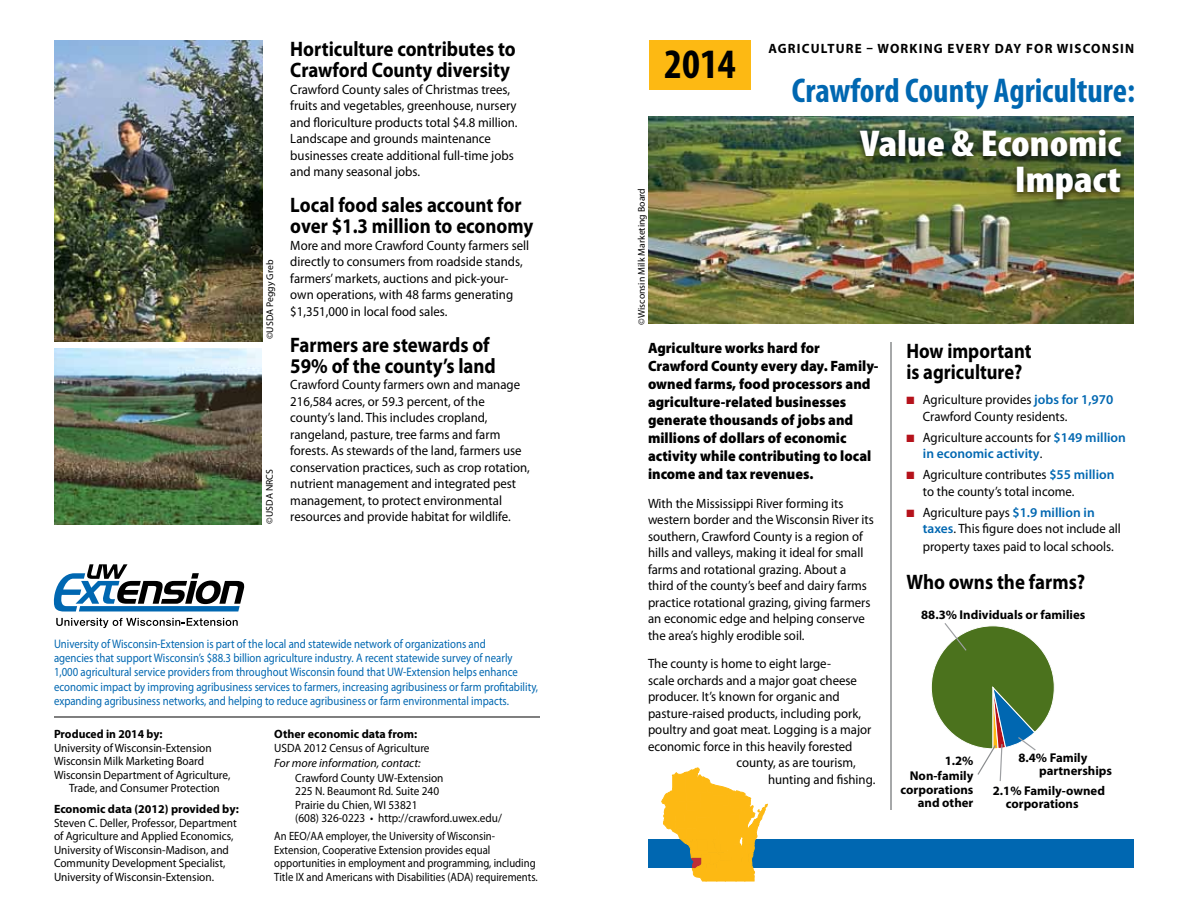
<style>
.page{position:relative;width:1188px;height:918px;background:#fff}
.page>*{position:absolute;margin:0;border:0;box-sizing:border-box;transform-origin:0 0}
.t1{font:700 condensed 42px "Myriad Pro";color:#000}
.t2{font:900 condensed 37.5px/36px "Myriad Pro";color:#fff;text-align:right;scale:1.1 1}
.t3{font:700 condensed 34.5px "Myriad Pro";color:#0067b1}
.t4{font:700 21px/21px "Myriad Pro";color:#000;scale:.9 1}
.t5{font:700 21px/21px "Myriad Pro";color:#000;scale:.88 1}
.t6{font:900 15px/18px "Myriad Pro";color:#000;scale:.95 1}
.t7{font:13.5px/16.5px "Myriad Pro";color:#000;scale:.95 1}
.t8{font:600 13.5px/16.5px "Myriad Pro";color:#0067b1}
.t9{font:700 13.5px "Myriad Pro";letter-spacing:.09em;color:#000}
.t10{font:700 12.75px/13.6px "Myriad Pro";color:#000}
.t11{font:12.3px/14.2px "Myriad Pro";color:#0067b1;scale:.87 1}
.t12{font:12px/13.5px "Myriad Pro";color:#000;scale:.94 1}
.t13{font:12px/13.5px "Myriad Pro";color:#000;scale:.89 1}
.t14{font:700 12px "Myriad Pro";color:#000}
.t15{font:italic 12px "Myriad Pro";color:#000}
.t16{font:9.75px "Myriad Pro";color:#000}
.s1{color:#b5121b}
.s2{font-weight:600;color:#0067b1}
.s3{font-weight:400;color:#000}
</style>
<div class="page">
<hr style="left:54px;top:717px;width:486px;height:1px;background:#000">
<img style="left:648px;top:117px;width:486px;height:207px">
<div style="left:649px;top:40px;width:102px;height:50px;background:#fdb913"></div>
<div style="left:648px;top:839px;width:486px;height:29px;background:#0067b1"></div>
<svg style="left:662px;top:768px;width:106px;height:113px"></svg>
<svg style="left:56px;top:618px;width:182px;height:10px"></svg>
<svg style="left:53px;top:564px;width:192px;height:48px"></svg>
<svg style="left:931px;top:623px;width:124px;height:158px"></svg>
<hr style="left:890px;top:342px;width:2px;height:468px;background:#8a8c8e">
<img style="left:54px;top:41px;width:208px;height:300px">
<div style="left:853px;top:125px;width:276px;height:86px;background:#000;opacity:.85"></div>
<img style="left:54px;top:349px;width:207px;height:175px">
<p class="t16" style="left:264px;top:339px;width:81px;rotate:-90deg">©USDA Peggy Greb</p>
<p class="t16" style="left:264px;top:524px;width:56px;rotate:-90deg">©USDA NRCS</p>
<h3 class="t4" style="left:290px;top:38px;width:252px">Horticulture contributes to<br>Crawford County diversity</h3>
<p class="t7" style="left:290px;top:81px;width:241px">Crawford County sales of Christmas trees, fruits and vegetables, greenhouse, nursery and floriculture products total $4.8 million.<br>Landscape and grounds maintenance businesses create additional full-time jobs and many seasonal jobs.</p>
<h3 class="t4" style="left:290px;top:194px;width:271px">Local food sales account for over $1.3 million to economy</h3>
<p class="t7" style="left:290px;top:237px;width:253px">More and more Crawford County farmers sell directly to consumers from roadside stands, farmers’ markets, auctions and pick-your&shy;own operations, with 48 farms generating $1,351,000 in local food sales.</p>
<h3 class="t4" style="left:290px;top:333px;width:230px">Farmers are stewards of<br>59% of the county’s land</h3>
<p class="t7" style="left:290px;top:376px;width:254px">Crawford County farmers own and manage 216,584 acres, or 59.3 percent, of the county’s land. This includes cropland, rangeland, pasture, tree farms and farm forests. As stewards of the land, farmers use conservation practices, such as crop rotation, nutrient management and integrated pest management, to protect environmental resources and provide habitat for wildlife.</p>
<p class="t11" style="left:54px;top:636px;width:558px">University of Wisconsin-Extension is part of the local and statewide network of organizations and<br>agencies that support Wisconsin’s $88.3 billion agriculture industry. A recent statewide survey of nearly 1,000 agricultural service providers from throughout Wisconsin found that UW-Extension helps enhance economic impact by improving agribusiness services to farmers, increasing agribusiness or farm profitability, expanding agribusiness networks, and helping to reduce agribusiness or farm environmental impacts.</p>
<p class="t14" style="left:54px;top:726px;width:110px">Produced in 2014 by:</p>
<p class="t12" style="left:54px;top:741px;width:169px">University of Wisconsin-Extension</p>
<p class="t12" style="left:54px;top:754px;width:161px">Wisconsin Milk Marketing Board</p>
<p class="t12" style="left:54px;top:768px;width:189px">Wisconsin Department of Agriculture,</p>
<p class="t12" style="left:69px;top:781px;width:162px">Trade, and Consumer Protection</p>
<p class="t14" style="left:54px;top:801px;width:186px">Economic data (2012) provided by:</p>
<p class="t12" style="left:54px;top:816px;width:196px">Steven C. Deller, Professor, Department of Agriculture and Applied Economics, University of Wisconsin-Madison, and Community Development Specialist, University of Wisconsin-Extension.</p>
<p class="t14" style="left:274px;top:726px;width:144px">Other economic data from:</p>
<p class="t12" style="left:274px;top:741px;width:167px">USDA 2012 Census of Agriculture</p>
<p class="t15" style="left:274px;top:755px;width:148px">For more information, contact:</p>
<p class="t12" style="left:295px;top:771px;width:221px">Crawford County UW-Extension<br>225 N. Beaumont Rd. Suite 240<br>Prairie du Chien, WI 53821<br>(608) 326-0223 • http://crawford.uwex.edu/</p>
<p class="t13" style="left:274px;top:829px;width:297px">An EEO/AA employer, the University of Wisconsin-Extension, Cooperative Extension provides equal opportunities in employment and programming, including Title IX and Americans with Disabilities (ADA) requirements.</p>
<h1 class="t1" style="left:664px;top:38px;width:73px">2014</h1>
<p class="t16" style="left:636px;top:325px;width:138px;rotate:-90deg">©Wisconsin Milk Marketing Board</p>
<p class="t9" style="left:768px;top:40px;width:367px">Agriculture – working everY day for Wisconsin</p>
<h3 class="t3" style="left:792px;top:69px;width:345px">Crawford County Agriculture:</h3>
<h2 class="t2" style="left:860px;top:125px;width:239px">Value &amp; Economic<br>Impact</h2>
<p class="t6" style="left:648px;top:339px;width:244px">Agriculture works hard for<br>Crawford County every day. Family&shy;owned farms, food processors and agriculture-related businesses generate thousands of jobs and millions of dollars of economic activity while contributing to local income and tax revenues.</p>
<p class="t7" style="left:648px;top:495px;width:239px">With the Mississippi River forming its western border and the Wisconsin River its southern, Crawford County is a region of hills and valleys, making it ideal for small farms and rotational grazing. About a third of the county’s beef and dairy farms practice rotational grazing, giving farmers an economic edge and helping conserve the area’s highly erodible soil.</p>
<p class="t7" style="left:648px;top:655px;width:194px">The county is home to eight large-</p>
<p class="t7" style="left:648px;top:672px;width:222px">scale orchards and a major goat cheese</p>
<p class="t7" style="left:648px;top:688px;width:203px">producer. It’s known for organic and</p>
<p class="t7" style="left:648px;top:705px;width:226px">pasture-raised products, including pork,</p>
<p class="t7" style="left:648px;top:721px;width:237px">poultry and goat meat. Logging is a major</p>
<p class="t7" style="left:648px;top:738px;width:217px">economic force in this heavily forested</p>
<p class="t7" style="left:737px;top:754px;width:127px">county, as are tourism,</p>
<p class="t7" style="left:768px;top:771px;width:115px">hunting and fishing.</p>
<h3 class="t5" style="left:906px;top:339px;width:144px">How important is agriculture?</h3>
<p class="t7" style="left:923px;top:391px;width:202px;text-indent:-16px"><span class="s1">■</span> Agriculture provides <span class="s2">jobs for 1,970<br></span>Crawford County residents.</p>
<p class="t8" style="left:923px;top:429px;width:205px;text-indent:-17px"><span class="s1">■</span> <span class="s3">Agriculture accounts for</span> $149 million in economic activity<span class="s3">.</span></p>
<p class="t7" style="left:923px;top:466px;width:203px;text-indent:-17px"><span class="s1">■</span> Agriculture contributes <span class="s2">$55 million </span>to the county’s total income.</p>
<p class="t7" style="left:923px;top:504px;width:210px;text-indent:-16px"><span class="s1">■</span> Agriculture pays <span class="s2">$1.9 million in taxes</span>. This figure does not include all</p>
<p class="t7" style="left:923px;top:538px;width:202px">property taxes paid to local schools.</p>
<h3 class="t4" style="left:906px;top:570px;width:200px">Who owns the farms?</h3>
<p class="t10" style="left:921px;top:608px;width:166px">88.3% Individuals or families</p>
<p class="t10" style="left:910px;top:753px;width:65px;line-height:15.3px;text-align:right">1.2%<br>Non-family</p>
<p class="t10" style="left:901px;top:783px;width:74px;text-align:right">corporations and other</p>
<p class="t10" style="left:1039px;top:751px;width:75px;text-indent:-21px">8.4% Family partnerships</p>
<p class="t10" style="left:1006px;top:784px;width:101px;text-indent:-13px">2.1% Family-owned corporations</p>
</div>
